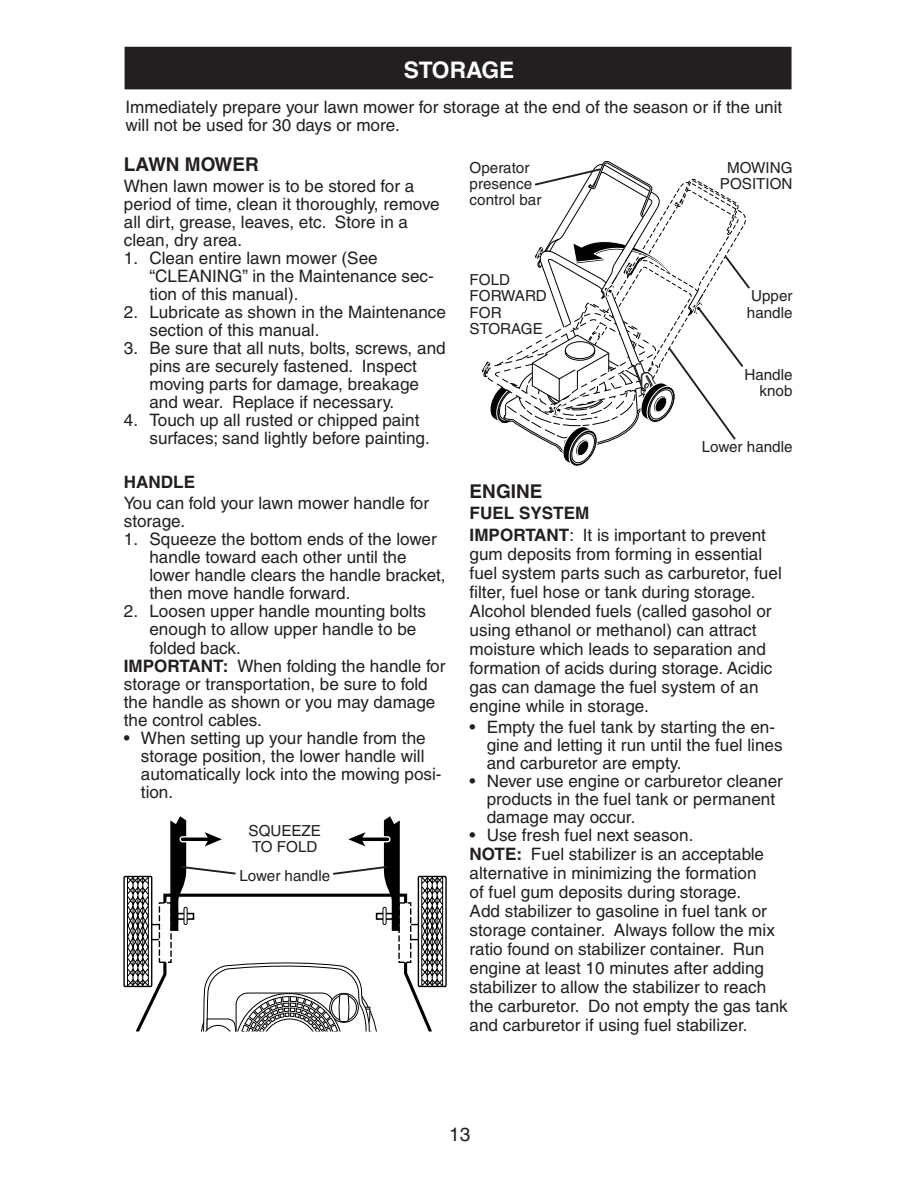
<style>
.page{position:relative;width:918px;height:1188px;background:#fff}
.page>*{position:absolute;margin:0;border:0;box-sizing:border-box;transform-origin:0 0}
.t1{font:700 22.8px "Helvetica";color:#fff}
.t2{font:700 19.05px "Helvetica";color:#231f20}
.t3{font:19.05px "Helvetica";color:#231f20}
.t4{font:17.1px/18px "Helvetica";color:#231f20}
.t5{font:700 17.1px "Helvetica";color:#231f20}
.t6{font:15.15px/16.2px "Helvetica";color:#231f20}
.s1{font-weight:700}
</style>
<div class="page">
<div style="left:125px;top:47px;width:666px;height:42px;background:#231f20"></div>
<svg style="left:123px;top:816px;width:324px;height:216px"></svg>
<svg style="left:481px;top:161px;width:269px;height:306px"></svg>
<h1 class="t1" style="left:404px;top:61px;width:112px">STORAGE</h1>
<p class="t4" style="left:125px;top:100px;width:658px">Immediately prepare your lawn mower for storage at the end of the season or if the unit will not be used for 30 days or more.</p>
<p class="t2" style="left:124px;top:157px;width:137px">LAWN MOWER</p>
<p class="t4" style="left:124px;top:178px;width:317px">When lawn mower is to be stored for a period of time, clean it thor oughly, remove all dirt, grease, leaves, etc. Store in a clean, dry area.</p>
<p class="t4" style="left:149px;top:251px;width:286px;text-indent:-26px">1. Clean entire lawn mower (See “CLEANING” in the Maintenance sec&shy;tion of this manual).</p>
<p class="t4" style="left:149px;top:305px;width:298px;text-indent:-26px">2. Lubricate as shown in the Main te nance section of this manual.</p>
<p class="t4" style="left:149px;top:341px;width:298px;text-indent:-26px">3. Be sure that all nuts, bolts, screws, and pins are securely fas tened. Inspect moving parts for damage, breakage and wear. Replace if necessary.</p>
<p class="t4" style="left:149px;top:413px;width:282px;text-indent:-26px">4. Touch up all rusted or chipped paint surfaces; sand lightly before painting.</p>
<p class="t5" style="left:124px;top:476px;width:73px">HANDLE</p>
<p class="t4" style="left:124px;top:496px;width:307px">You can fold your lawn mower handle for storage.</p>
<p class="t4" style="left:149px;top:532px;width:298px;text-indent:-26px">1. Squeeze the bottom ends of the lower handle toward each other until the lower handle clears the handle bracket, then move handle forward.</p>
<p class="t4" style="left:124px;top:604px;width:304px">2. Loosen upper handle mounting bolts</p>
<p class="t4" style="left:149px;top:622px;width:268px">enough to allow upper handle to be</p>
<p class="t4" style="left:149px;top:640px;width:93px">folded back.</p>
<p class="t4" style="left:124px;top:658px;width:323px"><span class="s1">IMPORTANT:</span> When folding the handle for</p>
<p class="t4" style="left:124px;top:676px;width:305px">storage or transportation, be sure to fold</p>
<p class="t4" style="left:124px;top:694px;width:313px">the handle as shown or you may damage</p>
<p class="t4" style="left:124px;top:712px;width:140px">the control cables.</p>
<p class="t4" style="left:141px;top:730px;width:302px;text-indent:-17px">• When setting up your handle from the storage position, the lower han dle will automatically lock into the mow ing posi&shy;tion.</p>
<p class="t6" style="left:249px;top:824px;width:74px">SQUEEZE<br>TO FOLD</p>
<p class="t6" style="left:239px;top:869px;width:92px">Lower handle</p>
<p class="t6" style="left:470px;top:161px;width:73px">Operator presence control bar</p>
<p class="t6" style="left:470px;top:273px;width:79px">FOLD<br>FORWARD<br>FOR<br>STORAGE</p>
<p class="t6" style="left:720px;top:161px;width:74px;text-align:center">MOWING<br>POSITION</p>
<p class="t6" style="left:747px;top:289px;width:47px">Upper handle</p>
<p class="t6" style="left:744px;top:368px;width:50px;text-align:right">Handle knob</p>
<p class="t6" style="left:702px;top:440px;width:92px">Lower handle</p>
<p class="t2" style="left:470px;top:484px;width:74px">ENGINE</p>
<p class="t4" style="left:470px;top:504px;width:298px;line-height:21.8px"><span class="s1">FUEL SYS TEM<br>IMPORTANT</span>: It is important to prevent</p>
<p class="t4" style="left:470px;top:546px;width:314px;line-height:19px">gum deposits from forming in essential fuel system parts such as carburetor, fuel filter, fuel hose or tank during storage.<br>Alcohol blended fuels (called gasohol or using ethanol or methanol) can attract moisture which leads to separation and formation of acids during storage. Acidic gas can damage the fuel system of an engine while in storage.</p>
<p class="t4" style="left:487px;top:719px;width:297px;text-indent:-17px">• Empty the fuel tank by starting the en&shy;gine and letting it run until the fuel lines and car bu re tor are empty.</p>
<p class="t4" style="left:487px;top:774px;width:298px;text-indent:-17px">• Never use engine or carburetor cleaner prod ucts in the fuel tank or per ma nent damage may occur.</p>
<p class="t4" style="left:470px;top:827px;width:320px;line-height:19px">• Use fresh fuel next season.<br><span class="s1">NOTE:</span> Fuel stabilizer is an acceptable<br>al ter na tive in minimizing the formation<br>of fuel gum deposits during stor age.<br>Add stabilizer to gasoline in fuel tank or storage con tain er. Always follow the mix ratio found on stabilizer container. Run engine at least 10 min utes after adding stabilizer to allow the stabilizer to reach the car bu re tor. Do not empty the gas tank and carburetor if using fuel stabilizer.</p>
<p class="t3" style="left:449px;top:1128px;width:23px">13</p>
</div>
